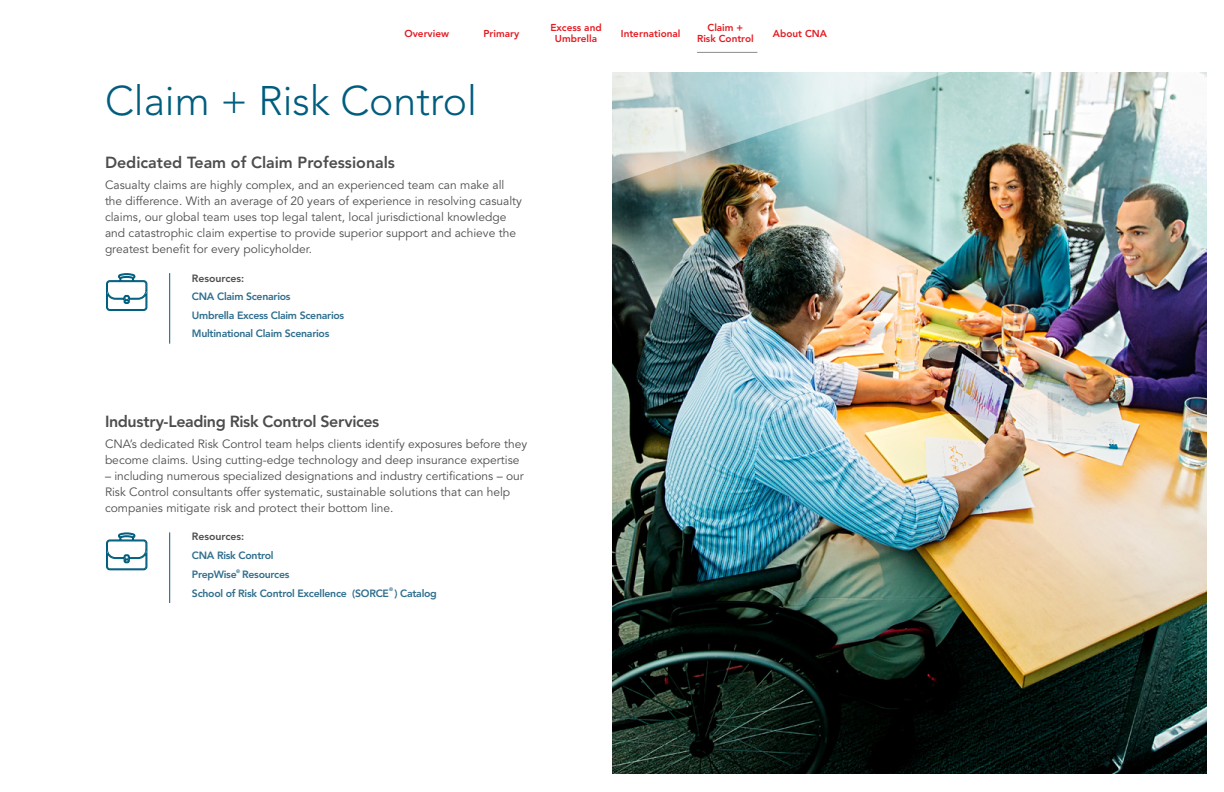
<style>
.page{position:relative;width:1224px;height:792px;background:#fff}
.page>*{position:absolute;margin:0;border:0;box-sizing:border-box;transform-origin:0 0}
.t1{font:300 41px "Avenir LT Std";color:#005d7e}
.t2{font:800 16px "Avenir LT Std";letter-spacing:-.01em;color:#4d4d4f}
.t3{font:12px/16px "Avenir LT Std";color:#4d4d4f}
.t4{font:800 10.5px/18.5px "Avenir LT Std";letter-spacing:-.025em;color:#2f6e8e}
.t5{font:800 10.5px "Avenir LT Std";color:#4d4d4f}
.t6{font:800 10px/10.9px "Avenir LT Std";color:#e31b23;text-align:center}
.t7{font:800 5px "Avenir LT Std";color:#2f6e8e}
</style>
<div class="page">
<img style="left:613px;top:194px;width:594px;height:580px">
<img style="left:612px;top:51px;width:595px;height:143px">
<svg style="left:106px;top:273px;width:42px;height:38px"></svg>
<svg style="left:106px;top:532px;width:42px;height:39px"></svg>
<hr style="left:169px;top:273px;width:1px;height:71px;background:#005d7e">
<hr style="left:169px;top:532px;width:1px;height:71px;background:#005d7e">
<hr style="left:697px;top:52px;width:60px;height:1px;background:#8b8d8c">
<p class="t6" style="left:404px;top:28px;width:46px">Overview</p>
<p class="t6" style="left:484px;top:28px;width:37px">Primary</p>
<p class="t6" style="left:550px;top:22px;width:53px">Excess and<br>Umbrella</p>
<p class="t6" style="left:621px;top:28px;width:61px">International</p>
<p class="t6" style="left:697px;top:22px;width:58px">Claim +<br>Risk Control</p>
<p class="t6" style="left:773px;top:28px;width:56px">About CNA</p>
<h1 class="t1" style="left:105px;top:77px;width:374px">Claim + Risk Control</h1>
<h2 class="t2" style="left:105px;top:153px;width:292px">Dedicated Team of Claim Professionals</h2>
<p class="t3" style="left:105px;top:177px;width:419px">Casualty claims are highly complex, and an experienced team can make all the difference. With an average of 20 years of experience in resolving casualty claims, our global team uses top legal talent, local jurisdictional knowledge and catastrophic claim expertise to provide superior support and achieve the greatest benefit for every policyholder.</p>
<p class="t5" style="left:192px;top:272px;width:54px">Resources:</p>
<p class="t4" style="left:192px;top:288px;width:154px">CNA Claim Scenarios<br>Umbrella Excess Claim Scenarios<br>Multinational Claim Scenarios</p>
<h2 class="t2" style="left:105px;top:412px;width:276px">Industry-Leading Risk Control Services</h2>
<p class="t3" style="left:105px;top:436px;width:424px">CNA’s dedicated Risk Control team helps clients identify exposures before they become claims. Using cutting-edge technology and deep insurance expertise</p>
<p class="t3" style="left:105px;top:468px;width:420px">– including numerous specialized designations and industry certifications – our<br>Risk Control consultants offer systematic, sustainable solutions that can help companies mitigate risk and protect their bottom line.</p>
<p class="t5" style="left:192px;top:531px;width:54px">Resources:</p>
<p class="t4" style="left:192px;top:546px;width:99px">CNA Risk Control<br>PrepWise Resources</p>
<p class="t4" style="left:192px;top:584px;width:246px">School of Risk Control Excellence (SORCE ) Catalog</p>
<p class="t7" style="left:236px;top:568px;width:5px">®</p>
<p class="t7" style="left:389px;top:586px;width:5px">®</p>
</div>
